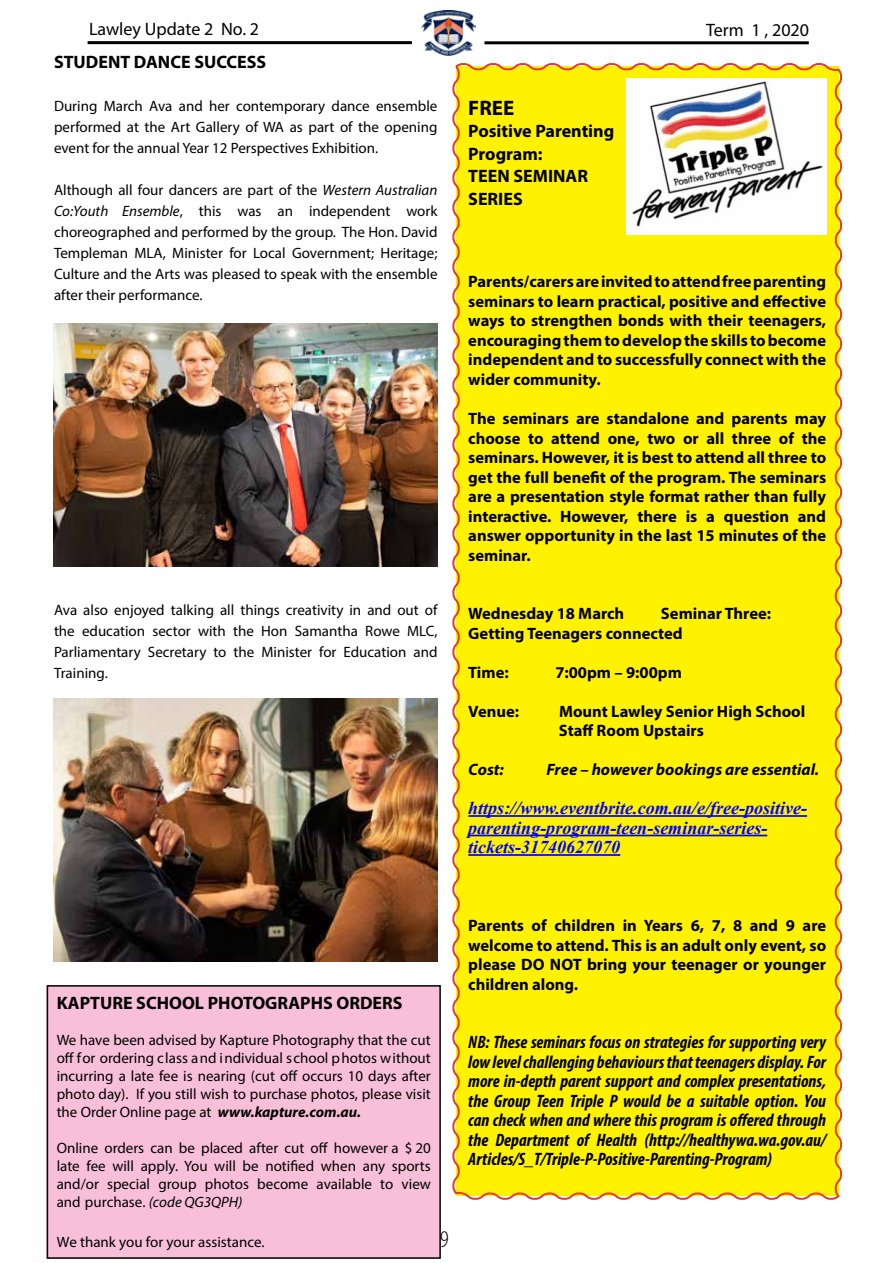
<style>
.page{position:relative;width:893px;height:1263px;background:#fff}
.page>*{position:absolute;margin:0;border:0;box-sizing:border-box;transform-origin:0 0}
.t1{font:300 condensed 24px "Myriad Pro";color:#000}
.t2{font:700 21px "Myriad Pro";color:#000}
.t3{font:italic 700 condensed 18px/19.5px "Myriad Pro";color:#000;text-align:justify}
.t4{font:italic 700 18px/19.5px "Times New Roman";color:#00f}
.t5{font:700 18px/22.5px "Myriad Pro";color:#000}
.t6{font:18px "Myriad Pro";color:#000}
.t7{font:700 16.5px/19.5px "Myriad Pro";color:#000;text-align:justify}
.t8{font:italic 700 16.5px "Myriad Pro";color:#000}
.t9{font:15px/21px "Myriad Pro";color:#000;text-align:justify}
.s1{font-style:italic}
.s2{font-weight:700;font-style:italic}
</style>
<div class="page">
<img style="left:421px;top:10px;width:54px;height:45px">
<hr style="left:88px;top:41px;width:324px;height:3px;background:#000">
<hr style="left:484px;top:41px;width:325px;height:3px;background:#000">
<div style="left:47px;top:985px;width:393px;height:274px;background:#f8c0d8"></div>
<div style="left:452px;top:63px;width:391px;height:1137px;background:#fff200"></div>
<img style="left:627px;top:79px;width:199px;height:155px">
<img style="left:54px;top:323px;width:383px;height:243px">
<img style="left:54px;top:698px;width:383px;height:263px">
<div style="left:47px;top:985px;width:394px;height:274px;border:2px solid #000"></div>
<p class="t6" style="left:89px;top:18px;width:172px">Lawley Update 2 No. 2</p>
<p class="t6" style="left:706px;top:19px;width:104px">Term 1 , 2020</p>
<p class="t5" style="left:54px;top:50px;width:214px">STUDENT DANCE SUCCESS</p>
<p class="t9" style="left:54px;top:95px;width:385px">During March Ava and her contemporary dance ensemble performed at the Art Gallery of WA as part of the opening event for the annual Year 12 Perspectives Exhibition.</p>
<p class="t9" style="left:54px;top:179px;width:385px">Although all four dancers are part of the <span class="s1">Western Australian Co:Youth Ensemble</span>, this was an independent work choreographed and performed by the group. The Hon. David Templeman MLA, Minister for Local Government; Heritage; Culture and the Arts was pleased to speak with the ensemble after their performance.</p>
<p class="t9" style="left:54px;top:599px;width:385px">Ava also enjoyed talking all things creativity in and out of the education sector with the Hon Samantha Rowe MLC, Parliamentary Secretary to the Minister for Education and Training.</p>
<h2 class="t2" style="left:468px;top:94px;width:47px">FREE</h2>
<p class="t5" style="left:468px;top:120px;width:147px">Positive Parenting<br>Program:<br>TEEN SEMINAR<br>SERIES</p>
<p class="t7" style="left:468px;top:272px;width:359px">Parents/carers are invited to attend free parenting seminars to learn practical, positive and effective ways to strengthen bonds with their teenagers, encouraging them to develop the skills to become independent and to successfully connect with the wider community.</p>
<p class="t7" style="left:468px;top:408px;width:359px">The seminars are standalone and parents may choose to attend one, two or all three of the seminars. However, it is best to attend all three to get the full benefit of the program. The seminars are a presentation style format rather than fully interactive. However, there is a question and answer opportunity in the last 15 minutes of the seminar.</p>
<p class="t7" style="left:468px;top:603px;width:304px;text-indent:193px">Seminar Three:<br>Getting Teenagers connected</p>
<p class="t7" style="left:468px;top:662px;width:42px">Time:</p>
<p class="t7" style="left:555px;top:662px;width:128px">7:00pm – 9:00pm</p>
<p class="t7" style="left:468px;top:701px;width:52px">Venue:</p>
<p class="t7" style="left:559px;top:701px;width:248px">Mount Lawley Senior High School<br>Staff Room Upstairs</p>
<p class="t8" style="left:468px;top:759px;width:37px">Cost:</p>
<p class="t8" style="left:546px;top:759px;width:274px">Free – however bookings are essential.</p>
<p class="t4" style="left:468px;top:798px;width:340px">https://www.eventbrite.com.au/e/free-positive&shy;parenting-program-teen-seminar-series&shy;tickets-31740627070</p>
<p class="t7" style="left:468px;top:603px;width:157px">Wednesday 18 March</p>
<p class="t5" style="left:57px;top:991px;width:347px">KAPTURE SCHOOL PHOTOGRAPHS ORDERS</p>
<p class="t9" style="left:57px;top:1030px;width:376px;line-height:18px">We have been advised by Kapture Photography that the cut off for ordering class and individual school photos without incurring a late fee is nearing (cut off occurs 10 days after photo day). If you still wish to purchase photos, please visit the Order Online page at <span class="s2">www.kapture.com.au.</span></p>
<p class="t9" style="left:57px;top:1138px;width:376px;line-height:18px">Online orders can be placed after cut off however a $ 20 late fee will apply. You will be notified when any sports and/or special group photos become available to view and purchase. <span class="s1">(code QG3QPH)</span></p>
<p class="t9" style="left:57px;top:1231px;width:209px">We thank you for your assistance.</p>
<h1 class="t1" style="left:440px;top:1225px;width:10px">9</h1>
<p class="t7" style="left:468px;top:915px;width:359px">Parents of children in Years 6, 7, 8 and 9 are welcome to attend. This is an adult only event, so please DO NOT bring your teenager or younger children along.</p>
<p class="t3" style="left:468px;top:1032px;width:359px">NB: These seminars focus on strategies for supporting very low level challenging behaviours that teenagers display. For more in-depth parent support and complex presentations, the Group Teen Triple P would be a suitable option. You can check when and where this program is offered through the Department of Health (http://healthywa.wa.gov.au/ Articles/S_T/Triple-P-Positive-Parenting-Program)</p>
</div>
